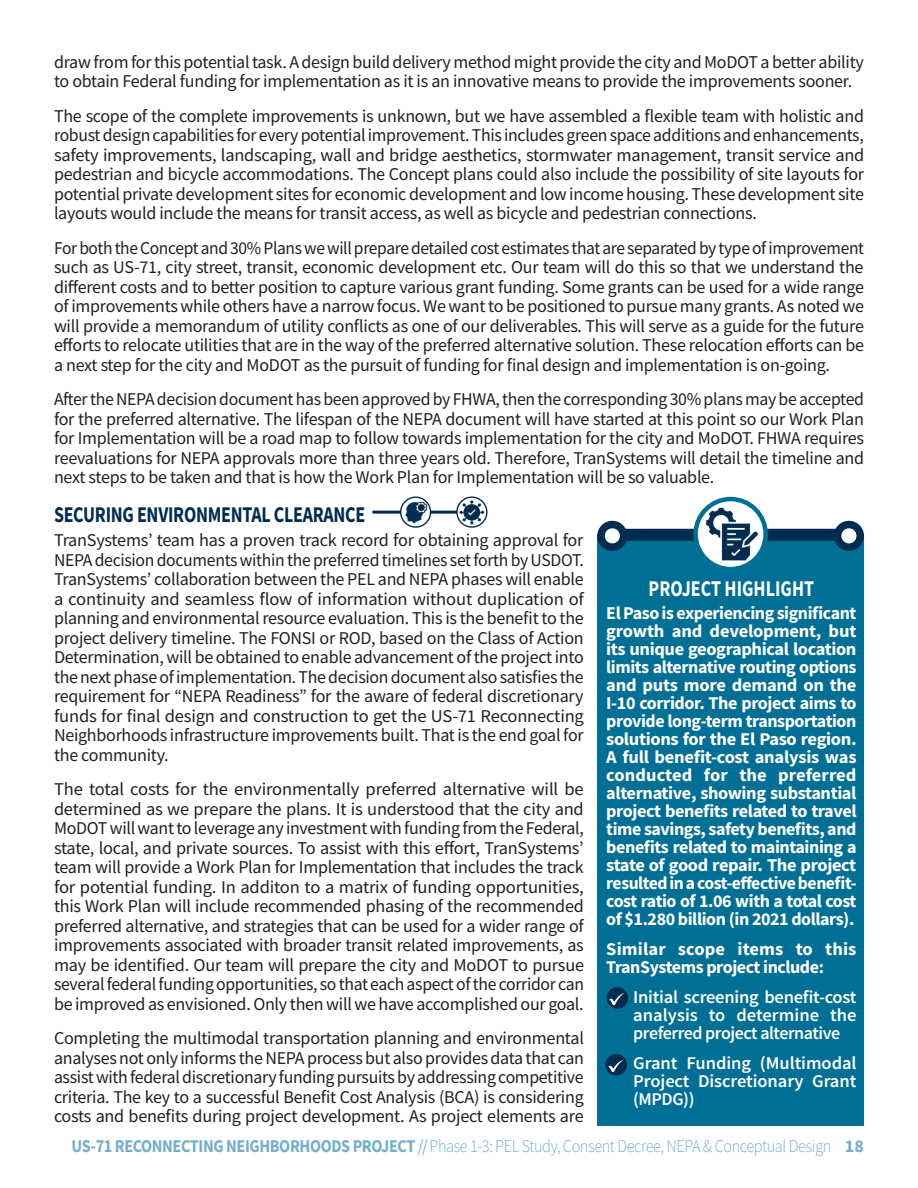
<style>
.page{position:relative;width:918px;height:1188px;background:#fff}
.page>*{position:absolute;margin:0;border:0;box-sizing:border-box;transform-origin:0 0}
.t1{font:700 22.5px "Source Sans Pro";letter-spacing:-.015em;color:#002c50;scale:.8 1}
.t2{font:700 22.5px "Source Sans Pro";color:#fff;scale:.8 1}
.t3{font:18px/19.5px "Source Sans Pro";letter-spacing:-.015em;color:#231f20;text-align:justify}
.t4{font:700 18px/18px "Source Sans Pro";letter-spacing:-.025em;color:#fff;text-align:justify}
.t5{font:600 18px/18px "Source Sans Pro";letter-spacing:-.005em;color:#fff;text-align:justify}
.t6{font:300 18px "Source Sans Pro";letter-spacing:-.025em;color:#74aecc;scale:.9 1}
.s1{font-weight:700}
.s2{font-weight:400}
</style>
<div class="page">
<div style="left:597px;top:534px;width:267px;height:591px;background:#006f95"></div>
<div style="left:623px;top:529px;width:215px;height:12px;background:#002c50"></div>
<svg style="left:696px;top:499px;width:70px;height:70px"></svg>
<img style="left:704px;top:506px;width:56px;height:56px">
<div style="left:693px;top:497px;width:75px;height:74px;border:4px solid #006f95;border-radius:50%"></div>
<div style="left:607px;top:987px;width:21px;height:22px;background:#002c50;border-radius:50%"></div>
<img style="left:609px;top:992px;width:16px;height:13px">
<svg style="left:605px;top:1054px;width:22px;height:22px"></svg>
<img style="left:607px;top:1058px;width:18px;height:14px">
<div style="left:601px;top:525px;width:23px;height:22px;background:#fff;border-radius:50%"></div>
<div style="left:597px;top:521px;width:30px;height:30px;border:8px solid #002c50;border-radius:50%"></div>
<div style="left:838px;top:525px;width:22px;height:22px;background:#fff;border-radius:50%"></div>
<div style="left:834px;top:521px;width:30px;height:30px;border:8px solid #002c50;border-radius:50%"></div>
<hr style="left:372px;top:511px;width:97px;height:3px;background:#002c50">
<img style="left:458px;top:499px;width:29px;height:28px">
<div style="left:456px;top:496px;width:31px;height:32px;border:1px solid #002c50;border-radius:50%"></div>
<svg style="left:401px;top:497px;width:30px;height:30px"></svg>
<img style="left:404px;top:501px;width:25px;height:23px">
<div style="left:400px;top:496px;width:31px;height:32px;border:1px solid #002c50;border-radius:50%"></div>
<p class="t3" style="left:54px;top:52px;width:812px">draw from for this potential task. A design build delivery method might provide the city and MoDOT a better ability to obtain Federal funding for implementation as it is an innovative means to provide the improvements sooner.</p>
<p class="t3" style="left:54px;top:106px;width:812px">The scope of the complete improvements is unknown, but we have assembled a flexible team with holistic and robust design capabilities for every potential improvement. This includes green space additions and enhancements, safety improvements, landscaping, wall and bridge aesthetics, stormwater management, transit service and pedestrian and bicycle accommodations. The Concept plans could also include the possibility of site layouts for potential private development sites for economic development and low income housing. These development site layouts would include the means for transit access, as well as bicycle and pedestrian connections.</p>
<p class="t3" style="left:54px;top:238px;width:812px">For both the Concept and 30% Plans we will prepare detailed cost estimates that are separated by type of improvement such as US-71, city street, transit, economic development etc. Our team will do this so that we understand the different costs and to better position to capture various grant funding. Some grants can be used for a wide range of improvements while others have a narrow focus. We want to be positioned to pursue many grants. As noted we will provide a memorandum of utility conflicts as one of our deliverables. This will serve as a guide for the future efforts to relocate utilities that are in the way of the preferred alternative solution. These relocation efforts can be a next step for the city and MoDOT as the pursuit of funding for final design and implementation is on-going.</p>
<p class="t3" style="left:54px;top:389px;width:812px">After the NEPA decision document has been approved by FHWA, then the corresponding 30% plans may be accepted for the preferred alternative. The lifespan of the NEPA document will have started at this point so our Work Plan for Implementation will be a road map to follow towards implementation for the city and MoDOT. FHWA requires reevaluations for NEPA approvals more than three years old. Therefore, TranSystems will detail the timeline and next steps to be taken and that is how the Work Plan for Implementation will be so valuable.</p>
<p class="t1" style="left:54px;top:499px;width:391px">SECURING ENVIRONMENTAL CLEARANCE</p>
<p class="t3" style="left:54px;top:530px;width:532px">TranSystems’ team has a proven track record for obtaining approval for NEPA decision documents within the preferred timelines set forth by USDOT.<br>TranSystems’ collaboration between the PEL and NEPA phases will enable a continuity and seamless flow of information without duplication of planning and environmental resource evaluation. This is the benefit to the project delivery timeline. The FONSI or ROD, based on the Class of Action Determination, will be obtained to enable advancement of the project into the next phase of implementation. The decision document also satisfies the requirement for “NEPA Readiness” for the aware of federal discretionary funds for final design and construction to get the US-71 Reconnecting Neighborhoods infrastructure improvements built. That is the end goal for the community.</p>
<p class="t3" style="left:54px;top:779px;width:532px">The total costs for the environmentally preferred alternative will be determined as we prepare the plans. It is understood that the city and MoDOT will want to leverage any investment with funding from the Federal, state, local, and private sources. To assist with this effort, TranSystems’ team will provide a Work Plan for Implementation that includes the track for potential funding. In additon to a matrix of funding opportunities, this Work Plan will include recommended phasing of the recommended preferred alternative, and strategies that can be used for a wider range of improvements associated with broader transit related improvements, as may be identified. Our team will prepare the city and MoDOT to pursue several federal funding opportunities, so that each aspect of the corridor can be improved as envisioned. Only then will we have accomplished our goal.</p>
<p class="t3" style="left:54px;top:1028px;width:532px">Completing the multimodal transportation planning and environmental analyses not only informs the NEPA process but also provides data that can assist with federal discretionary funding pursuits by addressing competitive criteria. The key to a successful Benefit Cost Analysis (BCA) is considering costs and benefits during project development. As project elements are</p>
<p class="t2" style="left:649px;top:573px;width:208px">PROJECT HIGHLIGHT</p>
<p class="t4" style="left:606px;top:603px;width:252px">El Paso is experiencing significant growth and development, but its unique geographical location limits alternative routing options and puts more demand on the I-10 corridor. The project aims to provide long-term transportation solutions for the El Paso region.<br>A full benefit-cost analysis was conducted for the preferred alternative, showing substantial project benefits related to travel time savings, safety benefits, and benefits related to maintaining a state of good repair. The project resulted in a cost-effective benefit&shy;cost ratio of 1.06 with a total cost of $1.280 billion (in 2021 dollars).</p>
<p class="t4" style="left:606px;top:939px;width:252px">Similar scope items to this<br>TranSystems project include:</p>
<p class="t5" style="left:633px;top:987px;width:225px;text-indent:-20px">• Initial screening benefit-cost analysis to determine the preferred project alternative</p>
<p class="t5" style="left:633px;top:1053px;width:225px;text-indent:-20px">• Grant Funding (Multimodal Project Discretionary Grant (MPDG))</p>
<p class="t6" style="left:72px;top:1135px;width:882px"><span class="s1">US-71 RECONNECTING NEIGHBORHOODS PROJECT</span> <span class="s2">//</span>Phase 1-3: PEL Study, Consent Decree, NEPA &amp; Conceptual Design <span class="s1">18</span></p>
</div>
